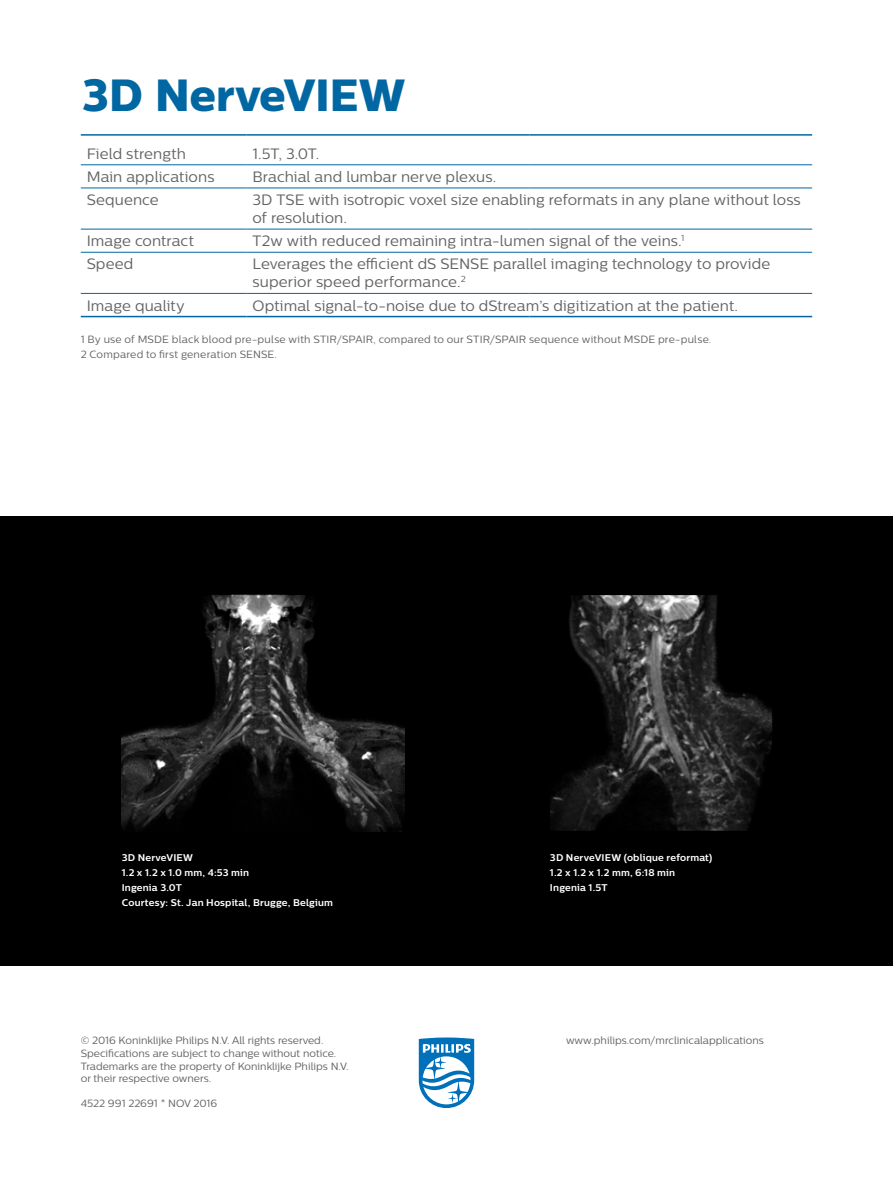
<style>
.page{position:relative;width:893px;height:1188px;background:#fff}
.page>*{position:absolute;margin:0;border:0;box-sizing:border-box;transform-origin:0 0}
.t1{font:45px "Centrale Sans X Bold";letter-spacing:-.005em;color:#0067a2}
.t2{font:15px/18px "Centrale Sans";letter-spacing:.005em;color:#646363}
.t3{font:10.5px/12.6px "Centrale Sans";color:#646363}
.t4{font:10.5px/15px "Centrale Sans";letter-spacing:.02em;color:#646363}
.t5{font:700 9.75px/15px "Centrale Sans";letter-spacing:.015em;color:#fff}
</style>
<div class="page">
<svg style="left:419px;top:1038px;width:55px;height:70px"></svg>
<hr style="left:81px;top:316px;width:166px;height:1px;background:#0067a2">
<hr style="left:247px;top:316px;width:282px;height:1px;background:#0067a2">
<hr style="left:529px;top:316px;width:283px;height:1px;background:#0067a2">
<hr style="left:81px;top:134px;width:166px;height:2px;background:#0067a2">
<hr style="left:247px;top:134px;width:282px;height:2px;background:#0067a2">
<hr style="left:529px;top:134px;width:283px;height:2px;background:#0067a2">
<hr style="left:81px;top:164px;width:166px;height:1px;background:#0067a2">
<hr style="left:247px;top:164px;width:282px;height:1px;background:#0067a2">
<hr style="left:529px;top:164px;width:283px;height:1px;background:#0067a2">
<hr style="left:81px;top:188px;width:166px;height:1px;background:#0067a2">
<hr style="left:247px;top:188px;width:282px;height:1px;background:#0067a2">
<hr style="left:529px;top:188px;width:283px;height:1px;background:#0067a2">
<hr style="left:81px;top:229px;width:166px;height:1px;background:#0067a2">
<hr style="left:247px;top:229px;width:282px;height:1px;background:#0067a2">
<hr style="left:529px;top:229px;width:283px;height:1px;background:#0067a2">
<hr style="left:81px;top:252px;width:166px;height:1px;background:#0067a2">
<hr style="left:247px;top:252px;width:282px;height:1px;background:#0067a2">
<hr style="left:529px;top:252px;width:283px;height:1px;background:#0067a2">
<hr style="left:81px;top:293px;width:166px;height:1px;background:#0067a2">
<hr style="left:247px;top:293px;width:282px;height:1px;background:#0067a2">
<hr style="left:529px;top:293px;width:283px;height:1px;background:#0067a2">
<div style="left:0;top:516px;width:893px;height:450px;background:#000"></div>
<img style="left:122px;top:594px;width:283px;height:238px">
<img style="left:550px;top:595px;width:222px;height:236px">
<h1 class="t1" style="left:81px;top:67px;width:325px">3D NerveVIEW</h1>
<p class="t2" style="left:87px;top:144px;width:101px">Field strength</p>
<p class="t2" style="left:253px;top:144px;width:68px">1.5T, 3.0T.</p>
<p class="t2" style="left:87px;top:168px;width:129px">Main applications</p>
<p class="t2" style="left:253px;top:168px;width:245px">Brachial and lumbar nerve plexus.</p>
<p class="t2" style="left:87px;top:191px;width:73px">Sequence</p>
<p class="t2" style="left:253px;top:191px;width:550px">3D TSE with isotropic voxel size enabling reformats in any plane without loss of resolution.</p>
<p class="t2" style="left:87px;top:232px;width:109px">Image contract</p>
<p class="t2" style="left:253px;top:232px;width:433px">T2w with reduced remaining intra-lumen signal of the veins.<sup>1</sup></p>
<p class="t2" style="left:87px;top:255px;width:48px">Speed</p>
<p class="t2" style="left:253px;top:255px;width:519px">Leverages the efficient dS SENSE parallel imaging technology to provide superior speed performance.<sup>2</sup></p>
<p class="t2" style="left:87px;top:296px;width:100px">Image quality</p>
<p class="t2" style="left:253px;top:296px;width:487px">Optimal signal-to-noise due to dStream’s digitization at the patient.</p>
<p class="t4" style="left:81px;top:332px;width:632px">1 By use of MSDE black blood pre-pulse with STIR/SPAIR, compared to our STIR/SPAIR sequence without MSDE pre-pulse.<br>2 Compared to first generation SENSE.</p>
<p class="t5" style="left:122px;top:850px;width:213px">3D NerveVIEW<br>1.2 x 1.2 x 1.0 mm, 4:53 min<br>Ingenia 3.0T<br>Courtesy: St. Jan Hospital, Brugge, Belgium</p>
<p class="t5" style="left:550px;top:850px;width:164px">3D NerveVIEW (oblique reformat)<br>1.2 x 1.2 x 1.2 mm, 6:18 min<br>Ingenia 1.5T</p>
<p class="t3" style="left:81px;top:1034px;width:244px">© 2016 Koninklijke Philips N.V. All rights reserved.</p>
<p class="t3" style="left:566px;top:1034px;width:199px">www.philips.com/mrclinicalapplications</p>
<p class="t3" style="left:81px;top:1047px;width:269px">Specifications are subject to change without notice.<br>Trademarks are the property of Koninklijke Philips N.V. or their respective owners.</p>
<p class="t3" style="left:81px;top:1097px;width:138px">4522 991 22691 * NOV 2016</p>
</div>
